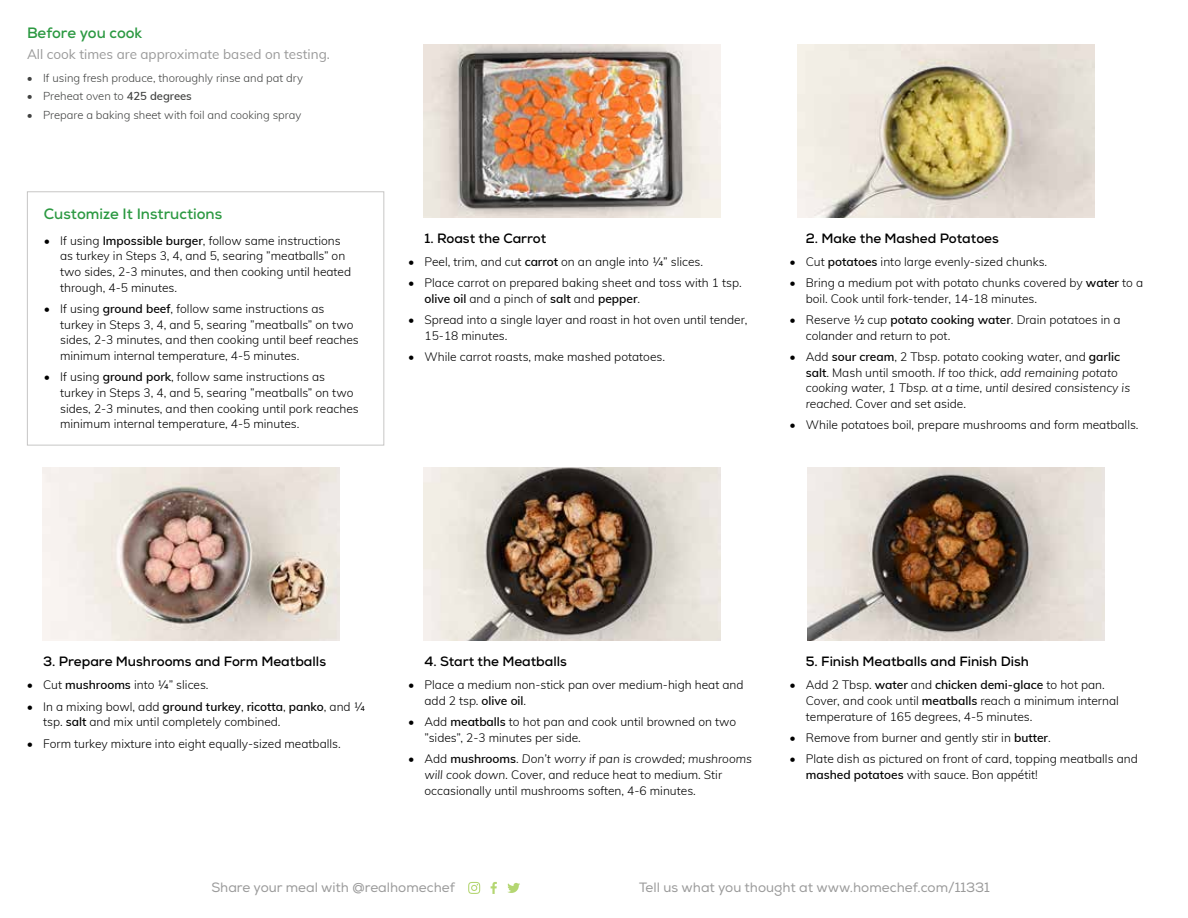
<style>
.page{position:relative;width:1188px;height:918px;background:#fff}
.page>*{position:absolute;margin:0;border:0;box-sizing:border-box;transform-origin:0 0}
.t1{font:700 15px "Nexa";color:#2c9942}
.t2{font:700 13.5px "Nexa";color:#000}
.t3{font:13.5px "Nexa";color:#9a9a9a}
.t4{font:13.5px "Muli";color:#9a9a9a}
.t5{font:300 12px/15.8px "Muli";color:#000}
.t6{font:italic 300 12px/15.8px "Muli";color:#000}
.t7{font:300 11.25px "Muli";color:#414241}
.s1{font-weight:600}
.s2{font-style:normal}
.s3{font-weight:600;font-style:normal}
.s4{font-style:italic}
</style>
<div class="page">
<svg style="left:491px;top:882px;width:6px;height:12px"></svg>
<svg style="left:468px;top:882px;width:12px;height:12px"></svg>
<svg style="left:507px;top:883px;width:13px;height:10px"></svg>
<img style="left:42px;top:467px;width:297px;height:173px">
<img style="left:423px;top:467px;width:297px;height:173px">
<img style="left:423px;top:44px;width:297px;height:173px">
<img style="left:808px;top:467px;width:297px;height:173px">
<img style="left:797px;top:44px;width:297px;height:173px">
<div style="left:27px;top:191px;width:357px;height:255px;border:1px solid #c7c6c5"></div>
<p class="t1" style="left:27px;top:23px;width:117px">Before you cook</p>
<p class="t4" style="left:27px;top:44px;width:304px">All cook times are approximate based on testing.</p>
<p class="t7" style="left:27px;top:69px;width:278px">• If using fresh produce, thoroughly rinse and pat dry</p>
<p class="t7" style="left:27px;top:88px;width:166px">• Preheat oven to <span class="s1">425 degrees</span></p>
<p class="t7" style="left:27px;top:107px;width:276px">• Prepare a baking sheet with foil and cooking spray</p>
<p class="t1" style="left:44px;top:204px;width:180px">Customize It Instructions</p>
<p class="t5" style="left:60px;top:232px;width:293px;text-indent:-16px">• If using <span class="s1">Impossible burger</span>, follow same instructions as turkey in Steps 3, 4, and 5, searing ”meatballs” on two sides, 2-3 minutes, and then cooking until heated through, 4-5 minutes.</p>
<p class="t5" style="left:60px;top:300px;width:300px;text-indent:-16px">• If using <span class="s1">ground beef</span>, follow same instructions as turkey in Steps 3, 4, and 5, searing ”meatballs” on two sides, 2-3 minutes, and then cooking until beef reaches minimum internal temperature, 4-5 minutes.</p>
<p class="t5" style="left:60px;top:368px;width:300px;text-indent:-16px">• If using <span class="s1">ground pork</span>, follow same instructions as turkey in Steps 3, 4, and 5, searing ”meatballs” on two sides, 2-3 minutes, and then cooking until pork reaches minimum internal temperature, 4-5 minutes.</p>
<p class="t2" style="left:425px;top:229px;width:123px">1. Roast the Carrot</p>
<p class="t5" style="left:408px;top:253px;width:296px">• Peel, trim, and cut <span class="s1">carrot</span> on an angle into ¼” slices.</p>
<p class="t5" style="left:425px;top:274px;width:319px;text-indent:-16px">• Place carrot on prepared baking sheet and toss with 1 tsp. <span class="s1">olive oil</span> and a pinch of <span class="s1">salt</span> and <span class="s1">pepper</span>.</p>
<p class="t5" style="left:425px;top:311px;width:324px;text-indent:-16px">• Spread into a single layer and roast in hot oven until tender,<br>15-18 minutes.</p>
<p class="t5" style="left:408px;top:348px;width:258px">• While carrot roasts, make mashed potatoes.</p>
<p class="t2" style="left:806px;top:229px;width:195px">2. Make the Mashed Potatoes</p>
<p class="t5" style="left:790px;top:253px;width:259px">• Cut <span class="s1">potatoes</span> into large evenly-sized chunks.</p>
<p class="t5" style="left:806px;top:274px;width:339px;text-indent:-16px">• Bring a medium pot with potato chunks covered by <span class="s1">water</span> to a boil. Cook until fork-tender, 14-18 minutes.</p>
<p class="t5" style="left:806px;top:311px;width:316px;text-indent:-16px">• Reserve ½ cup <span class="s1">potato cooking water</span>. Drain potatoes in a colander and return to pot.</p>
<p class="t6" style="left:806px;top:348px;width:326px;text-indent:-16px"><span class="s2">• Add</span> <span class="s3">sour cream</span><span class="s2">, 2 Tbsp. potato cooking water, and</span> <span class="s3">garlic salt</span><span class="s2">. Mash until smooth.</span> If too thick, add remaining potato cooking water, 1 Tbsp. at a time, until desired consistency is reached. <span class="s2">Cover and set aside.</span></p>
<p class="t5" style="left:790px;top:417px;width:351px">• While potatoes boil, prepare mushrooms and form meatballs.</p>
<p class="t2" style="left:43px;top:653px;width:284px">3. Prepare Mushrooms and Form Meatballs</p>
<p class="t5" style="left:27px;top:677px;width:183px">• Cut <span class="s1">mushrooms</span> into ¼” slices.</p>
<p class="t5" style="left:43px;top:698px;width:323px;text-indent:-16px">• In a mixing bowl, add <span class="s1">ground turkey</span>, <span class="s1">ricotta</span>, <span class="s1">panko</span>, and ¼ tsp. <span class="s1">salt</span> and mix until completely combined.</p>
<p class="t5" style="left:27px;top:735px;width:315px">• Form turkey mixture into eight equally-sized meatballs.</p>
<p class="t2" style="left:424px;top:653px;width:144px">4. Start the Meatballs</p>
<p class="t5" style="left:424px;top:677px;width:321px;text-indent:-16px">• Place a medium non-stick pan over medium-high heat and add 2 tsp. <span class="s1">olive oil</span>.</p>
<p class="t5" style="left:424px;top:714px;width:313px;text-indent:-16px">• Add <span class="s1">meatballs</span> to hot pan and cook until browned on two ”sides”, 2-3 minutes per side.</p>
<p class="t5" style="left:424px;top:750px;width:329px;text-indent:-16px">• Add <span class="s1">mushrooms</span>. <span class="s4">Don’t worry if pan is crowded; mushrooms will cook down.</span> Cover, and reduce heat to medium. Stir occasionally until mushrooms soften, 4-6 minutes.</p>
<p class="t2" style="left:806px;top:653px;width:225px">5. Finish Meatballs and Finish Dish</p>
<p class="t5" style="left:806px;top:677px;width:315px;text-indent:-16px">• Add 2 Tbsp. <span class="s1">water</span> and <span class="s1">chicken demi-glace</span> to hot pan.<br>Cover, and cook until <span class="s1">meatballs</span> reach a minimum internal temperature of 165 degrees, 4-5 minutes.</p>
<p class="t5" style="left:790px;top:729px;width:263px">• Remove from burner and gently stir in <span class="s1">butter</span>.</p>
<p class="t5" style="left:806px;top:750px;width:334px;text-indent:-16px">• Plate dish as pictured on front of card, topping meatballs and <span class="s1">mashed potatoes</span> with sauce. Bon appétit!</p>
<p class="t3" style="left:211px;top:879px;width:245px">Share your meal with @realhomechef</p>
<p class="t3" style="left:639px;top:879px;width:352px">Tell us what you thought at www.homechef.com/11331</p>
</div>
